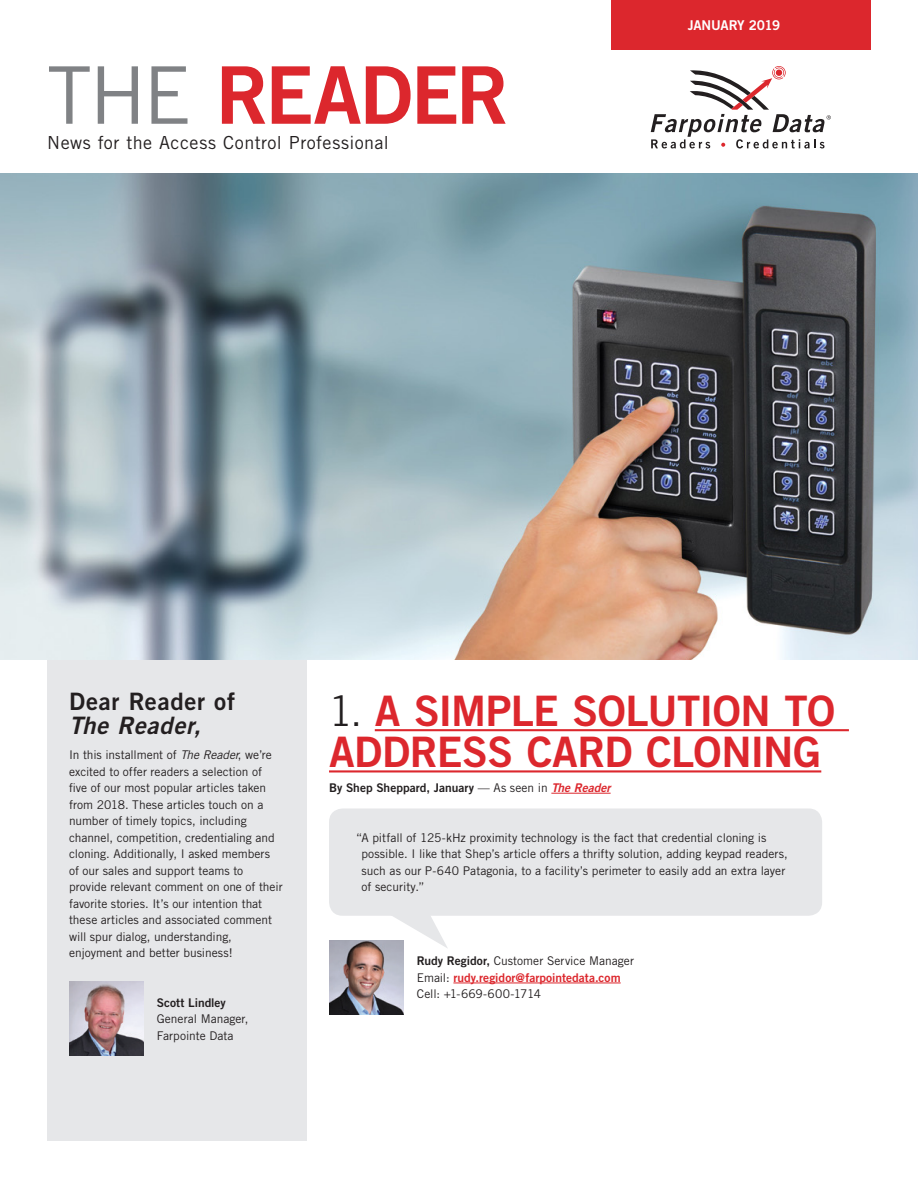
<style>
.page{position:relative;width:918px;height:1188px;background:#fff}
.page>*{position:absolute;margin:0;border:0;box-sizing:border-box;transform-origin:0 0}
.TR-MainHeadline{font:79.5px "Trade Gothic LT Std Bd 2";letter-spacing:-.025em;color:#dc272d}
.TR-BodyCopy{font:42px/41.2px "Trade Gothic LT Std Bd 2";letter-spacing:-.015em;color:#dc272d}
.TR-SecondaryHeadline{font:24px/24.8px "Trade Gothic LT Std Bd 2";letter-spacing:.03em;color:#231f20}
.TR-SidebarHeadline{font:18px "Trade Gothic LT Std";letter-spacing:.025em;color:#231f20}
.Caption_6_5pt{font:13.5px "Trade Gothic LT Std Bd 2";letter-spacing:-.025em;color:#fff}
.TR-BodyCopy-2{font:12px/16.5px "Trade Gothic LT Std";letter-spacing:-.005em;color:#231f20}
.TR-BodyCopy-3{font:12px "Trade Gothic LT Std Bd 2";color:#231f20}
.TR-BodyCopy-4{font:12px "Trade Gothic LT Std Bd 2";letter-spacing:.005em;color:#dc272d}
.s1{font-family:"Trade Gothic LT Std";color:#808285}
.s2{font-family:"Trade Gothic LT Std Bd 2 Obl"}
.s3{font-style:italic}
.s4{font-family:"Trade Gothic LT Std";font-weight:300;color:#231f20}
.s5{font-family:"Trade Gothic LT Std"}
.s6{font-family:"Trade Gothic LT Std Bd 2 Obl";color:#dc272d}
.s7{font-family:"Trade Gothic LT Std Bd 2"}
.s8{font-family:"Trade Gothic LT Std";color:#231f20}
</style>
<div class="page">
<div style="left:47px;top:648px;width:260px;height:493px;background:#e6e7e9"></div>
<div style="left:611px;top:0;width:260px;height:50px;background:#dc272d"></div>
<svg style="left:651px;top:66px;width:180px;height:82px"></svg>
<div style="left:329px;top:808px;width:493px;height:108px;background:#e6e7e9;border-radius:14px"></div>
<hr style="left:375px;top:729px;width:474px;height:2px;background:#dc272d">
<hr style="left:329px;top:770px;width:492px;height:2px;background:#dc272d">
<img style="left:0;top:173px;width:918px;height:487px">
<hr style="left:551px;top:793px;width:60px;height:1px;background:#dc272d">
<hr style="left:453px;top:983px;width:168px;height:1px;background:#dc272d">
<img style="left:69px;top:982px;width:74px;height:74px">
<img style="left:329px;top:940px;width:74px;height:75px">
<svg style="left:378px;top:916px;width:70px;height:33px"></svg>
<p class="TR-MainHeadline" style="left:47px;top:46px;width:463px"><span class="s1">THE</span> READER</p>
<p class="TR-SidebarHeadline" style="left:47px;top:131px;width:343px">News for the Access Control Professional</p>
<p class="Caption_6_5pt" style="left:688px;top:17px;width:94px">JANUARY 2019</p>
<p class="TR-SecondaryHeadline" style="left:69px;top:688px;width:167px">Dear Reader of<br><span class="s2">The Reader,</span></p>
<p class="TR-BodyCopy-2" style="left:69px;top:746px;width:215px">In this installment of <span class="s3">The Reader</span>, we’re excited to offer readers a selection of five of our most popular articles taken from 2018. These articles touch on a number of timely topics, including channel, competition, credentialing and cloning. Additionally, I asked members of our sales and support teams to provide relevant comment on one of their favorite stories. It’s our intention that these articles and associated comment will spur dialog, understanding, enjoyment and better business!</p>
<p class="TR-BodyCopy-3" style="left:157px;top:995px;width:70px">Scott Lindley</p>
<p class="TR-BodyCopy-2" style="left:157px;top:1010px;width:93px">General Manager,<br>Farpointe Data</p>
<p class="TR-BodyCopy" style="left:329px;top:690px;width:508px"><span class="s4">1.</span> A SIMPLE SOLUTION TO<br>ADDRESS CARD CLONING</p>
<p class="TR-BodyCopy-3" style="left:329px;top:780px;width:283px">By Shep Sheppard, January <span class="s5">— As seen in</span> <span class="s6">The Reader</span></p>
<p class="TR-BodyCopy-2" style="left:361px;top:829px;width:428px;text-indent:-5px">“A pitfall of 125-kHz proximity technology is the fact that credential cloning is possible. I like that Shep’s article offers a thrifty solution, adding keypad readers, such as our P-640 Patagonia, to a facility’s perimeter to easily add an extra layer of security.”</p>
<p class="TR-BodyCopy-2" style="left:417px;top:953px;width:219px"><span class="s7">Rudy Regidor,</span> Customer Service Manager</p>
<p class="TR-BodyCopy-4" style="left:417px;top:970px;width:205px"><span class="s8">Email:</span> rudy.regidor@farpointedata.com</p>
<p class="TR-BodyCopy-2" style="left:417px;top:986px;width:126px">Cell: +1-669-600-1714</p>
</div>
